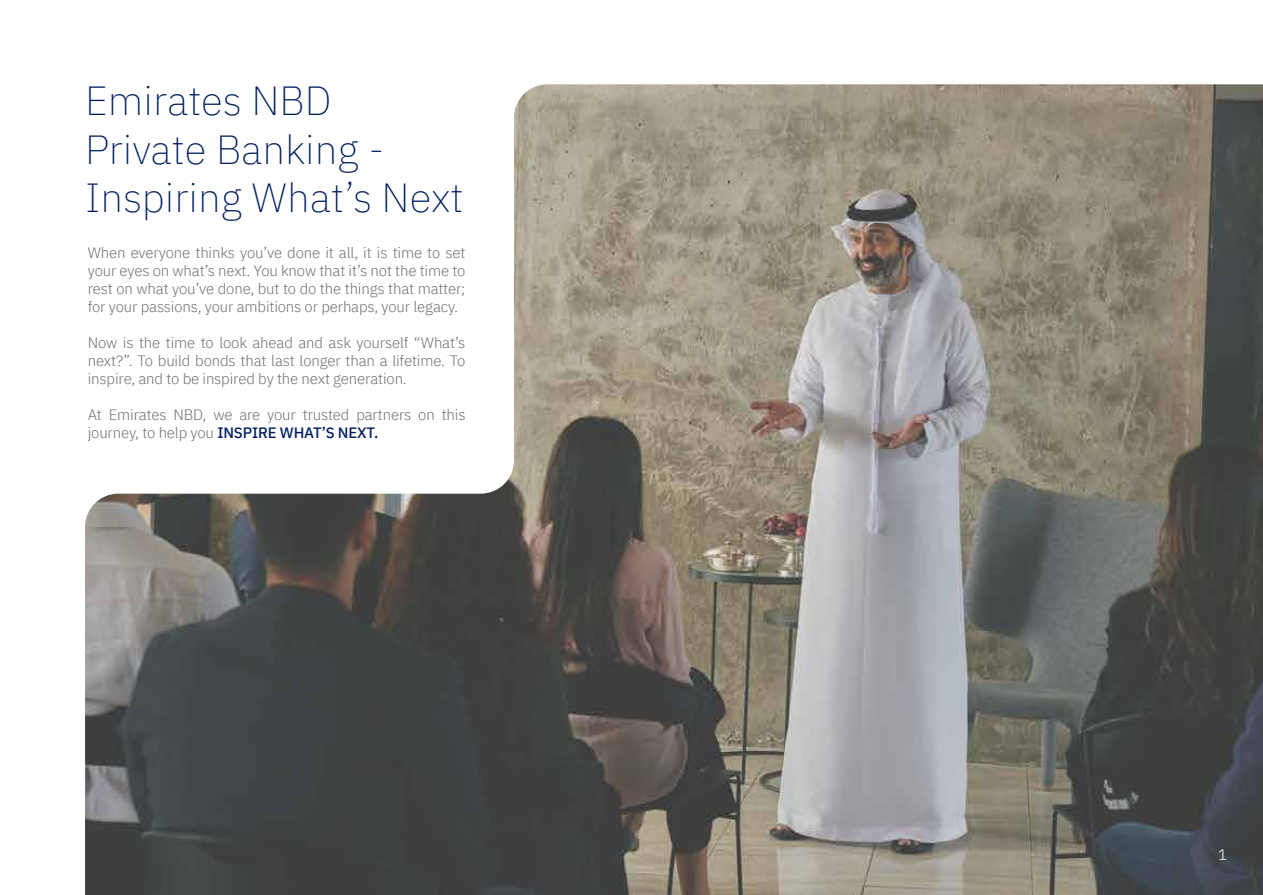
<style>
.page{position:relative;width:1263px;height:895px;background:#fff}
.page>*{position:absolute;margin:0;border:0;box-sizing:border-box;transform-origin:0 0}
.t1{font:200 40.5px/48.6px "IBM Plex Sans";color:#001f60}
.t2{font:300 15px/18px "IBM Plex Sans";letter-spacing:-.01em;color:#6e6f72;text-align:justify}
.t3{font:500 15px "IBM Plex Sans Arabic";letter-spacing:-.01em;color:#001f60}
.t4{font:300 15px "IBM Plex Sans";color:#fff}
.s1{font-family:"IBM Plex Sans";font-weight:300;color:#6e6f72}
</style>
<div class="page">
<img style="left:85px;top:84px;width:1178px;height:810px">
<h1 class="t1" style="left:85px;top:73px;width:380px">Emirates NBD<br>Private Banking -<br>Inspiring What’s Next</h1>
<p class="t2" style="left:88px;top:242px;width:379px">When everyone thinks you’ve done it all, it is time to set your eyes on what’s next. You know that it’s not the time to rest on what you’ve done, but to do the things that matter; for your passions, your ambitions or perhaps, your legacy.</p>
<p class="t2" style="left:88px;top:332px;width:379px">Now is the time to look ahead and ask yourself “What’s next?”. To build bonds that last longer than a lifetime. To inspire, and to be inspired by the next generation.</p>
<p class="t2" style="left:88px;top:404px;width:379px">At Emirates NBD, we are your trusted partners on this</p>
<p class="t3" style="left:88px;top:424px;width:292px"><span class="s1">journey, to help you</span> INSPIRE WHAT’S NEXT.</p>
<p class="t4" style="left:1218px;top:843px;width:10px">1</p>
</div>
